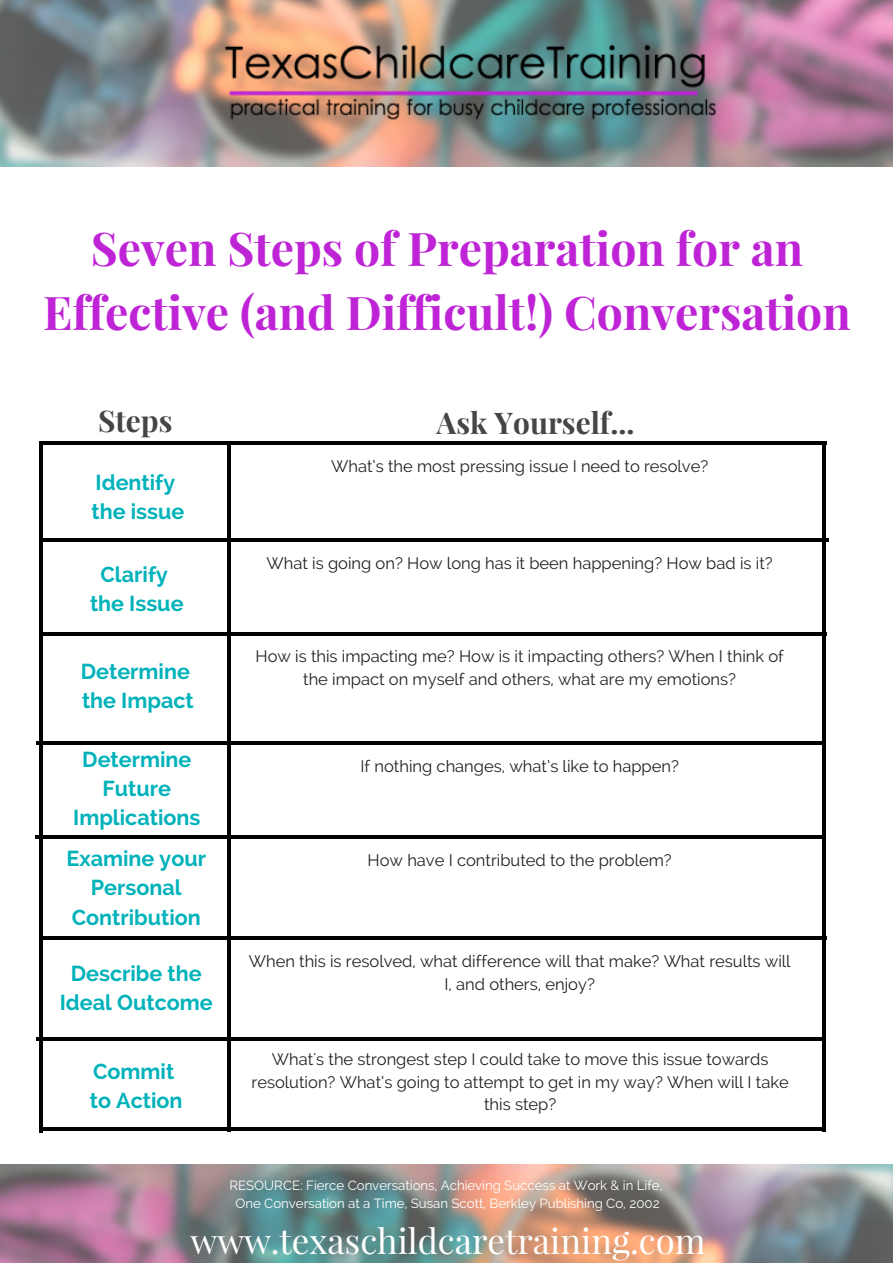
<style>
.page{position:relative;width:893px;height:1263px;background:#fff}
.page>*{position:absolute;margin:0;border:0;box-sizing:border-box;transform-origin:0 0}
.t1{font:700 46.35px/64.2px "Playfair Display";color:#be24d6;text-align:center}
.t2{font:34.8px "Playfair Display";color:#fff}
.t3{font:700 29.85px "Playfair Display";color:#454545}
.t4{font:700 21.45px/29.2px "Raleway";color:#00b2ba;text-align:center}
.t5{font:16.5px/22.5px "Raleway";color:#222;text-align:center}
.t6{font:13.2px/18px "Raleway";color:#fff;text-align:center}
</style>
<div class="page">
<img style="left:0;top:0;width:893px;height:167px">
<img style="left:217px;top:41px;width:507px;height:92px">
<img style="left:0;top:1164px;width:893px;height:99px">
<hr style="left:39px;top:442px;width:19px;height:3px;background:#000">
<hr style="left:808px;top:442px;width:19px;height:3px;background:#000">
<hr style="left:57px;top:442px;width:132px;height:3px;background:#000">
<hr style="left:188px;top:442px;width:132px;height:3px;background:#000">
<hr style="left:320px;top:442px;width:131px;height:3px;background:#000">
<hr style="left:451px;top:442px;width:131px;height:3px;background:#000">
<hr style="left:582px;top:442px;width:131px;height:3px;background:#000">
<hr style="left:713px;top:442px;width:95px;height:3px;background:#000">
<hr style="left:40px;top:1127px;width:19px;height:4px;background:#000">
<hr style="left:803px;top:1127px;width:19px;height:4px;background:#000">
<hr style="left:59px;top:1127px;width:131px;height:4px;background:#000">
<hr style="left:190px;top:1127px;width:131px;height:4px;background:#000">
<hr style="left:321px;top:1127px;width:131px;height:4px;background:#000">
<hr style="left:451px;top:1127px;width:132px;height:4px;background:#000">
<hr style="left:582px;top:1127px;width:132px;height:4px;background:#000">
<hr style="left:713px;top:1127px;width:91px;height:4px;background:#000">
<hr style="left:40px;top:444px;width:3px;height:19px;background:#000">
<hr style="left:40px;top:1114px;width:3px;height:19px;background:#000">
<hr style="left:40px;top:462px;width:3px;height:132px;background:#000">
<hr style="left:40px;top:593px;width:3px;height:132px;background:#000">
<hr style="left:40px;top:724px;width:3px;height:132px;background:#000">
<hr style="left:40px;top:855px;width:3px;height:132px;background:#000">
<hr style="left:40px;top:986px;width:3px;height:128px;background:#000">
<hr style="left:822px;top:443px;width:4px;height:19px;background:#000">
<hr style="left:822px;top:1112px;width:4px;height:19px;background:#000">
<hr style="left:822px;top:461px;width:4px;height:131px;background:#000">
<hr style="left:822px;top:592px;width:4px;height:131px;background:#000">
<hr style="left:822px;top:723px;width:4px;height:131px;background:#000">
<hr style="left:822px;top:854px;width:4px;height:132px;background:#000">
<hr style="left:822px;top:985px;width:4px;height:128px;background:#000">
<hr style="left:228px;top:443px;width:3px;height:19px;background:#000">
<hr style="left:228px;top:1112px;width:3px;height:19px;background:#000">
<hr style="left:228px;top:461px;width:3px;height:131px;background:#000">
<hr style="left:228px;top:592px;width:3px;height:131px;background:#000">
<hr style="left:228px;top:723px;width:3px;height:131px;background:#000">
<hr style="left:228px;top:854px;width:3px;height:132px;background:#000">
<hr style="left:228px;top:985px;width:3px;height:128px;background:#000">
<hr style="left:40px;top:538px;width:19px;height:4px;background:#000">
<hr style="left:809px;top:538px;width:19px;height:4px;background:#000">
<hr style="left:59px;top:538px;width:131px;height:4px;background:#000">
<hr style="left:190px;top:538px;width:131px;height:4px;background:#000">
<hr style="left:321px;top:538px;width:131px;height:4px;background:#000">
<hr style="left:452px;top:538px;width:131px;height:4px;background:#000">
<hr style="left:583px;top:538px;width:131px;height:4px;background:#000">
<hr style="left:714px;top:538px;width:96px;height:4px;background:#000">
<hr style="left:39px;top:632px;width:19px;height:3px;background:#000">
<hr style="left:808px;top:632px;width:19px;height:3px;background:#000">
<hr style="left:57px;top:632px;width:132px;height:3px;background:#000">
<hr style="left:188px;top:632px;width:132px;height:3px;background:#000">
<hr style="left:320px;top:632px;width:131px;height:3px;background:#000">
<hr style="left:451px;top:632px;width:131px;height:3px;background:#000">
<hr style="left:582px;top:632px;width:131px;height:3px;background:#000">
<hr style="left:713px;top:632px;width:95px;height:3px;background:#000">
<hr style="left:37px;top:741px;width:19px;height:3px;background:#000">
<hr style="left:806px;top:741px;width:19px;height:3px;background:#000">
<hr style="left:55px;top:741px;width:132px;height:3px;background:#000">
<hr style="left:186px;top:741px;width:132px;height:3px;background:#000">
<hr style="left:317px;top:741px;width:132px;height:3px;background:#000">
<hr style="left:448px;top:741px;width:132px;height:3px;background:#000">
<hr style="left:579px;top:741px;width:132px;height:3px;background:#000">
<hr style="left:710px;top:741px;width:96px;height:3px;background:#000">
<hr style="left:36px;top:836px;width:19px;height:3px;background:#000">
<hr style="left:804px;top:836px;width:19px;height:3px;background:#000">
<hr style="left:54px;top:836px;width:131px;height:3px;background:#000">
<hr style="left:185px;top:836px;width:131px;height:3px;background:#000">
<hr style="left:316px;top:836px;width:132px;height:3px;background:#000">
<hr style="left:447px;top:836px;width:132px;height:3px;background:#000">
<hr style="left:578px;top:836px;width:132px;height:3px;background:#000">
<hr style="left:709px;top:836px;width:96px;height:3px;background:#000">
<hr style="left:39px;top:936px;width:19px;height:3px;background:#000">
<hr style="left:808px;top:936px;width:19px;height:3px;background:#000">
<hr style="left:57px;top:936px;width:132px;height:3px;background:#000">
<hr style="left:188px;top:936px;width:132px;height:3px;background:#000">
<hr style="left:320px;top:936px;width:131px;height:3px;background:#000">
<hr style="left:451px;top:936px;width:131px;height:3px;background:#000">
<hr style="left:582px;top:936px;width:131px;height:3px;background:#000">
<hr style="left:713px;top:936px;width:95px;height:3px;background:#000">
<hr style="left:37px;top:1037px;width:19px;height:4px;background:#000">
<hr style="left:806px;top:1037px;width:19px;height:4px;background:#000">
<hr style="left:55px;top:1037px;width:132px;height:4px;background:#000">
<hr style="left:186px;top:1037px;width:132px;height:4px;background:#000">
<hr style="left:317px;top:1037px;width:132px;height:4px;background:#000">
<hr style="left:448px;top:1037px;width:132px;height:4px;background:#000">
<hr style="left:579px;top:1037px;width:132px;height:4px;background:#000">
<hr style="left:710px;top:1037px;width:96px;height:4px;background:#000">
<h1 class="t1" style="left:43px;top:214px;width:809px">Seven Steps of Preparation for an<br>Effective (and Difficult!) Conversation</h1>
<h3 class="t3" style="left:98px;top:400px;width:76px">Steps</h3>
<h3 class="t4" style="left:92px;top:468px;width:94px;text-align:left">Identify the issue</h3>
<h3 class="t4" style="left:90px;top:560px;width:95px">Clarify the Issue</h3>
<h3 class="t4" style="left:81px;top:657px;width:115px;text-align:left">Determine the Impact</h3>
<h3 class="t4" style="left:73px;top:745px;width:129px">Determine<br>Future<br>Implications</h3>
<h3 class="t4" style="left:66px;top:844px;width:141px">Examine your<br>Personal<br>Contribution</h3>
<h3 class="t4" style="left:60px;top:959px;width:155px">Describe the<br>Ideal Outcome</h3>
<h3 class="t4" style="left:90px;top:1056px;width:94px;text-align:left">Commit to Action</h3>
<h3 class="t3" style="left:437px;top:401px;width:199px">Ask Yourself...</h3>
<p class="t5" style="left:331px;top:455px;width:379px">What’s the most pressing issue I need to resolve?</p>
<p class="t5" style="left:267px;top:552px;width:508px">What is going on? How long has it been happening? How bad is it?</p>
<p class="t5" style="left:255px;top:645px;width:530px">How is this impacting me? How is it impacting others? When I think of the impact on myself and others, what are my emotions?</p>
<p class="t5" style="left:360px;top:755px;width:320px">If nothing changes, what’s like to happen?</p>
<p class="t5" style="left:368px;top:849px;width:306px">How have I contributed to the problem?</p>
<p class="t5" style="left:249px;top:950px;width:543px">When this is resolved, what difference will that make? What results will<br>I, and others, enjoy?</p>
<p class="t5" style="left:252px;top:1048px;width:539px">What's the strongest step I could take to move this issue towards resolution? What’s going to attempt to get in my way? When will I take this step?</p>
<p class="t6" style="left:229px;top:1176px;width:435px">RESOURCE: Fierce Conversations, Achieving Success at Work &amp; in Life,<br>One Conversation at a Time, Susan Scott, Berkley Publishing Co, 2002</p>
<h2 class="t2" style="left:191px;top:1217px;width:517px">www.texaschildcaretraining.com</h2>
</div>
